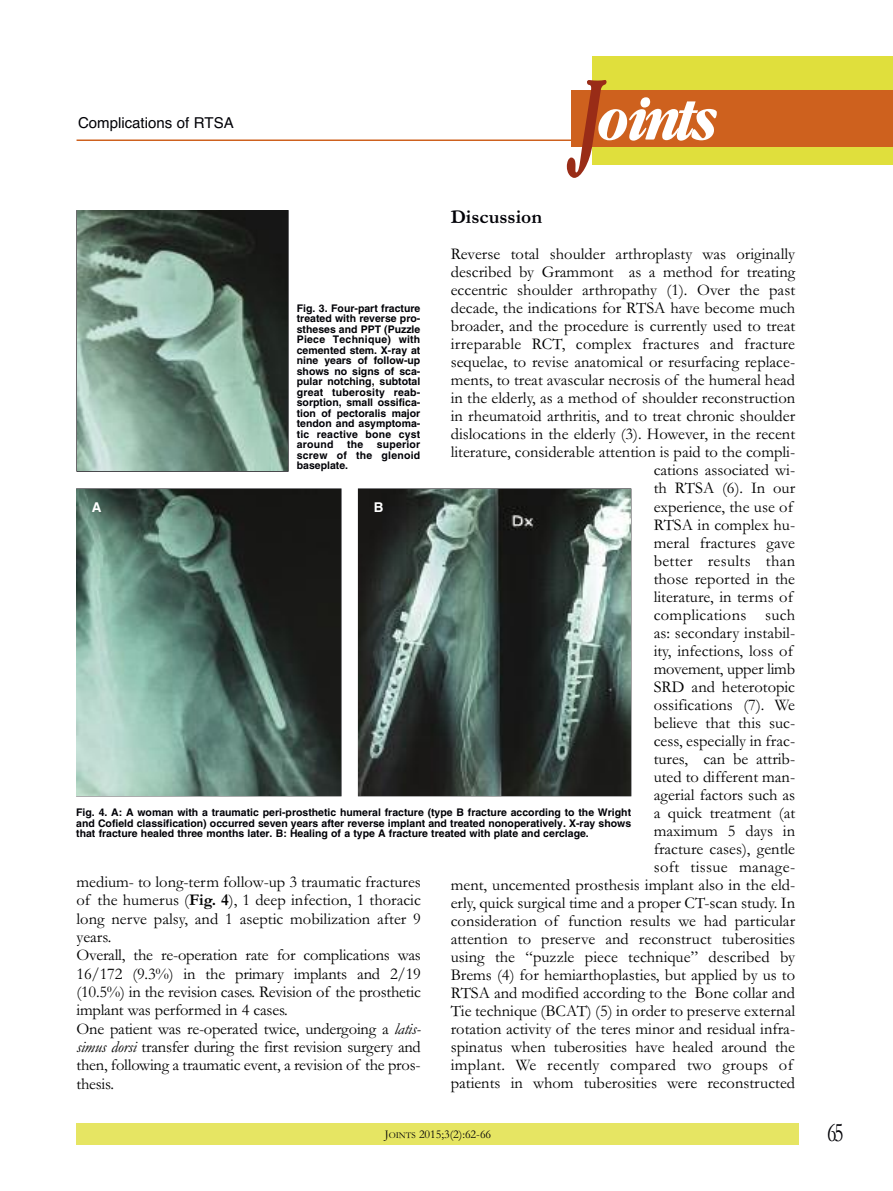
<style>
.page{position:relative;width:893px;height:1191px;background:#fff}
.page>*{position:absolute;margin:0;border:0;box-sizing:border-box;transform-origin:0 0}
.t1{font:italic 700 55.8px "Garamond Cond";letter-spacing:-.085em;color:#fff}
.t2{font:27px "Garamond";color:#000006;scale:.75 1}
.t3{font:700 19.5px "Garamond";color:#000006}
.t4{font:16.5px/18px "Garamond";color:#000}
.t5{font:15px "Helvetica";color:#000006}
.t6{font:700 13.5px "Helvetica";color:#fff}
.t7{font:12px "Garamond";color:#000006}
.t8{font:700 10.5px/10.5px "Helvetica";color:#000006;text-align:justify}
.s1{font-size:99.9px;color:#992c17}
.s2{font-weight:700}
.s3{font-style:italic}
.s4{font-size:9px}
</style>
<div class="page">
<div style="left:592px;top:56px;width:301px;height:108px;background:#e0df3c"></div>
<div style="left:571px;top:91px;width:322px;height:56px;background:#ce611e"></div>
<hr style="left:77px;top:139px;width:640px;height:2px;background:#ce611e">
<div style="left:77px;top:1123px;width:722px;height:22px;background:#e6e563"></div>
<img style="left:77px;top:489px;width:264px;height:306px">
<img style="left:359px;top:489px;width:271px;height:306px">
<img style="left:77px;top:211px;width:211px;height:260px">
<p class="t5" style="left:78px;top:114px;width:157px">Complications of rtSa</p>
<h1 class="t1" style="left:574px;top:88px;width:140px"><span class="s1">J</span>oints</h1>
<p class="t3" style="left:451px;top:205px;width:93px">Discussion</p>
<p class="t4" style="left:451px;top:245px;width:346px;text-align:right">Reverse total shoulder arthroplasty was originally described by Grammont as a method for treating eccentric shoulder arthropathy (1). Over the past decade, the indications for RTSA have become much broader, and the procedure is currently used to treat irreparable RCT, complex fractures and fracture sequelae, to revise anatomical or resurfacing replace&shy;ments, to treat avascular necrosis of the humeral head in the elderly, as a method of shoulder reconstruction in rheumatoid arthritis, and to treat chronic shoulder dislocations in the elderly (3). However, in the recent literature, considerable attention is paid to the compli&shy;cations associated wi-<br>th RTSA (6). In our<br>experience, the use of<br>RTSA in complex hu-<br>meral fractures gave<br>better results than<br>those reported in the<br>literature, in terms of<br>complications such<br>as: secondary instabil-<br>ity, infections, loss of<br>movement, upper limb<br>SRD and heterotopic<br>ossifications (7). We<br>believe that this suc-<br>cess, especially in frac-<br>tures, can be attrib-<br>uted to different man-<br>agerial factors such as<br>a quick treatment (at<br>maximum 5 days in<br>fracture cases), gentle<br>soft tissue manage-<br>ment, uncemented prosthesis implant also in the eld&shy;erly, quick surgical time and a proper CT-scan study. In consideration of function results we had particular attention to preserve and reconstruct tuberosities using the “puzzle piece technique” described by Brems (4) for hemiarthoplasties, but applied by us to RTSA and modified according to the Bone collar and Tie technique (BCAT) (5) in order to preserve external rotation activity of the teres minor and residual infra&shy;spinatus when tuberosities have healed around the implant. We recently compared two groups of patients in whom tuberosities were reconstructed</p>
<p class="t8" style="left:297px;top:304px;width:125px">Fig. 3. Four-part fracture treated with reverse pro&shy;stheses and PPT (Puzzle Piece Technique) with cemented stem. X-ray at nine years of follow-up shows no signs of sca&shy;pular notching, subtotal great tuberosity reab&shy;sorption, small ossifica&shy;tion of pectoralis major tendon and asymptoma&shy;tic reactive bone cyst around</p>
<p class="t8" style="left:297px;top:440px;width:125px;text-indent:80px">superior screw of the glenoid baseplate.</p>
<p class="t8" style="left:347px;top:440px;width:18px">the</p>
<p class="t6" style="left:92px;top:502px;width:11px">A</p>
<p class="t6" style="left:374px;top:502px;width:11px">B</p>
<p class="t8" style="left:76px;top:808px;width:556px">Fig. 4. A: A woman with a traumatic peri-prosthetic humeral fracture (type B fracture according to the Wright and Cofield classification) occurred seven years after reverse implant and treated nonoperatively. X-ray shows that fracture healed three months later. B: Healing of a type A fracture treated with plate and cerclage.</p>
<p class="t4" style="left:76px;top:872px;width:346px">medium- to long-term follow-up 3 traumatic fractures of the humerus (<span class="s2">Fig. 4</span>), 1 deep infection, 1 thoracic long nerve palsy, and 1 aseptic mobilization after 9 years.<br>Overall, the re-operation rate for complications was 16/172 (9.3%) in the primary implants and 2/19 (10.5%) in the revision cases. Revision of the prosthetic implant was performed in 4 cases.<br>One patient was re-operated twice, undergoing a <span class="s3">latis&shy;simus dorsi</span> transfer during the first revision surgery and then, following a traumatic event, a revision of the pros&shy;thesis.</p>
<p class="t7" style="left:385px;top:1126px;width:108px">J<span class="s4">OINTS</span> 2015;3(2):62-66</p>
<h2 class="t2" style="left:827px;top:1116px;width:24px">65</h2>
</div>
